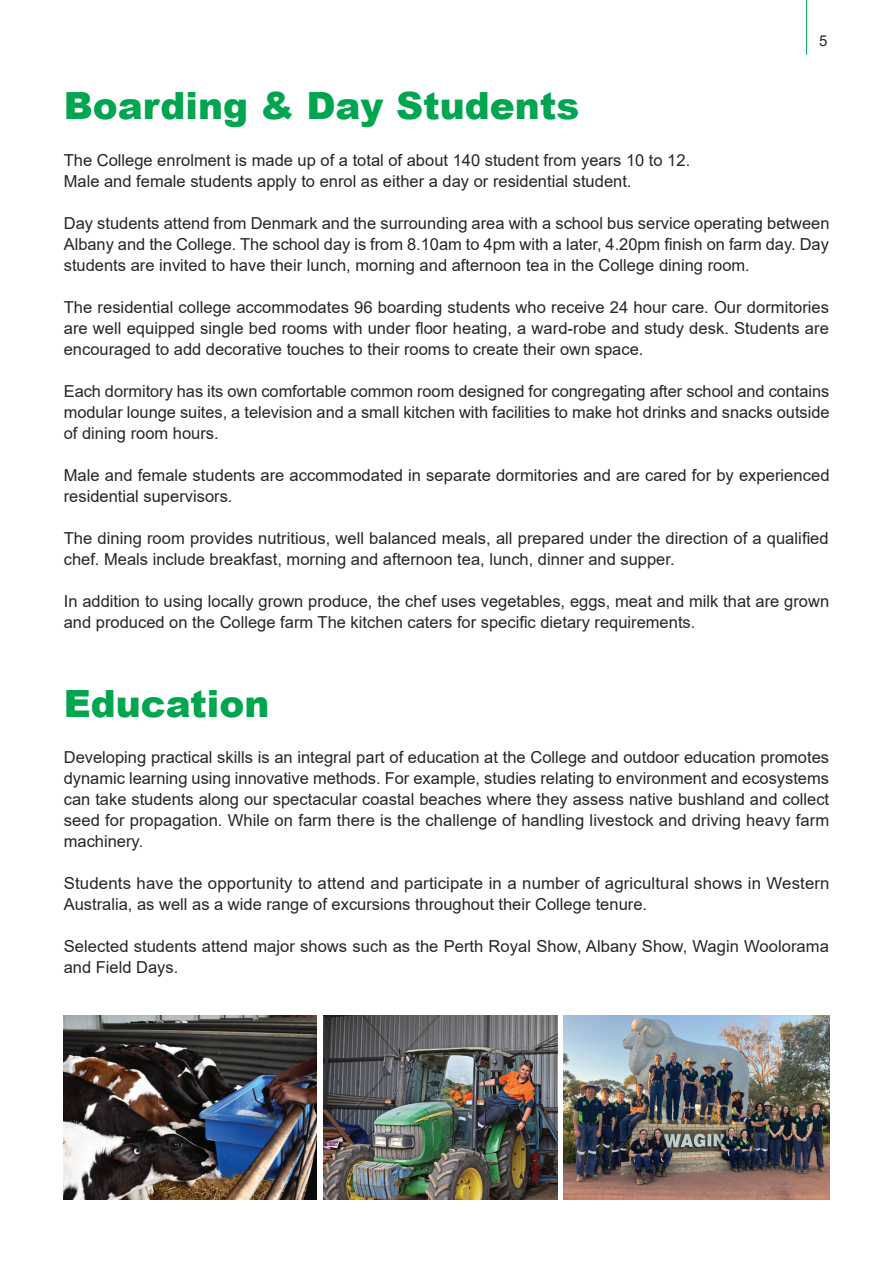
<style>
.page{position:relative;width:893px;height:1263px;background:#fff}
.page>*{position:absolute;margin:0;border:0;box-sizing:border-box;transform-origin:0 0}
.t1{font:900 37.5px "Arial";color:#00a54f}
.t2{font:16.5px/21px "Arial";color:#282526}
.t3{font:15px "Arial";color:#282526}
</style>
<div class="page">
<hr style="left:806px;top:0;width:1px;height:55px;background:#00a54f">
<img style="left:64px;top:1015px;width:252px;height:184px">
<img style="left:564px;top:1015px;width:265px;height:184px">
<img style="left:323px;top:1015px;width:234px;height:184px">
<h1 class="t1" style="left:64px;top:78px;width:517px">Boarding &amp; Day Students</h1>
<p class="t3" style="left:819px;top:31px;width:10px">5</p>
<p class="t2" style="left:64px;top:149px;width:628px">The College enrolment is made up of a total of about 140 student from years 10 to 12.<br>Male and female students apply to enrol as either a day or residential student.</p>
<p class="t2" style="left:64px;top:212px;width:767px;text-align:justify">Day students attend from Denmark and the surrounding area with a school bus service operating between Albany and the College. The school day is from 8.10am to 4pm with a later, 4.20pm finish on farm day. Day students are invited to have their lunch, morning and afternoon tea in the College dining room.</p>
<p class="t2" style="left:64px;top:296px;width:767px;text-align:justify">The residential college accommodates 96 boarding students who receive 24 hour care. Our dormitories are well equipped single bed rooms with under floor heating, a ward-robe and study desk. Students are encouraged to add decorative touches to their rooms to create their own space.</p>
<p class="t2" style="left:64px;top:380px;width:767px;text-align:justify">Each dormitory has its own comfortable common room designed for congregating after school and contains modular lounge suites, a television and a small kitchen with facilities to make hot drinks and snacks outside of dining room hours.</p>
<p class="t2" style="left:64px;top:464px;width:767px">Male and female students are accommodated in separate dormitories and are cared for by experienced residential supervisors.</p>
<p class="t2" style="left:64px;top:527px;width:766px">The dining room provides nutritious, well balanced meals, all prepared under the direction of a qualified chef. Meals include breakfast, morning and afternoon tea, lunch, dinner and supper.</p>
<p class="t2" style="left:64px;top:590px;width:767px">In addition to using locally grown produce, the chef uses vegetables, eggs, meat and milk that are grown and produced on the College farm The kitchen caters for specific dietary requirements.</p>
<h1 class="t1" style="left:64px;top:676px;width:207px">Education</h1>
<p class="t2" style="left:64px;top:746px;width:767px;text-align:justify">Developing practical skills is an integral part of education at the College and outdoor education promotes dynamic learning using innovative methods. For example, studies relating to environment and ecosystems can take students along our spectacular coastal beaches where they assess native bushland and collect seed for propagation. While on farm there is the challenge of handling livestock and driving heavy farm machinery.</p>
<p class="t2" style="left:64px;top:872px;width:767px">Students have the opportunity to attend and participate in a number of agricultural shows in Western<br>Australia, as well as a wide range of excursions throughout their College tenure.</p>
<p class="t2" style="left:64px;top:935px;width:767px">Selected students attend major shows such as the Perth Royal Show, Albany Show, Wagin Woolorama and Field Days.</p>
</div>
